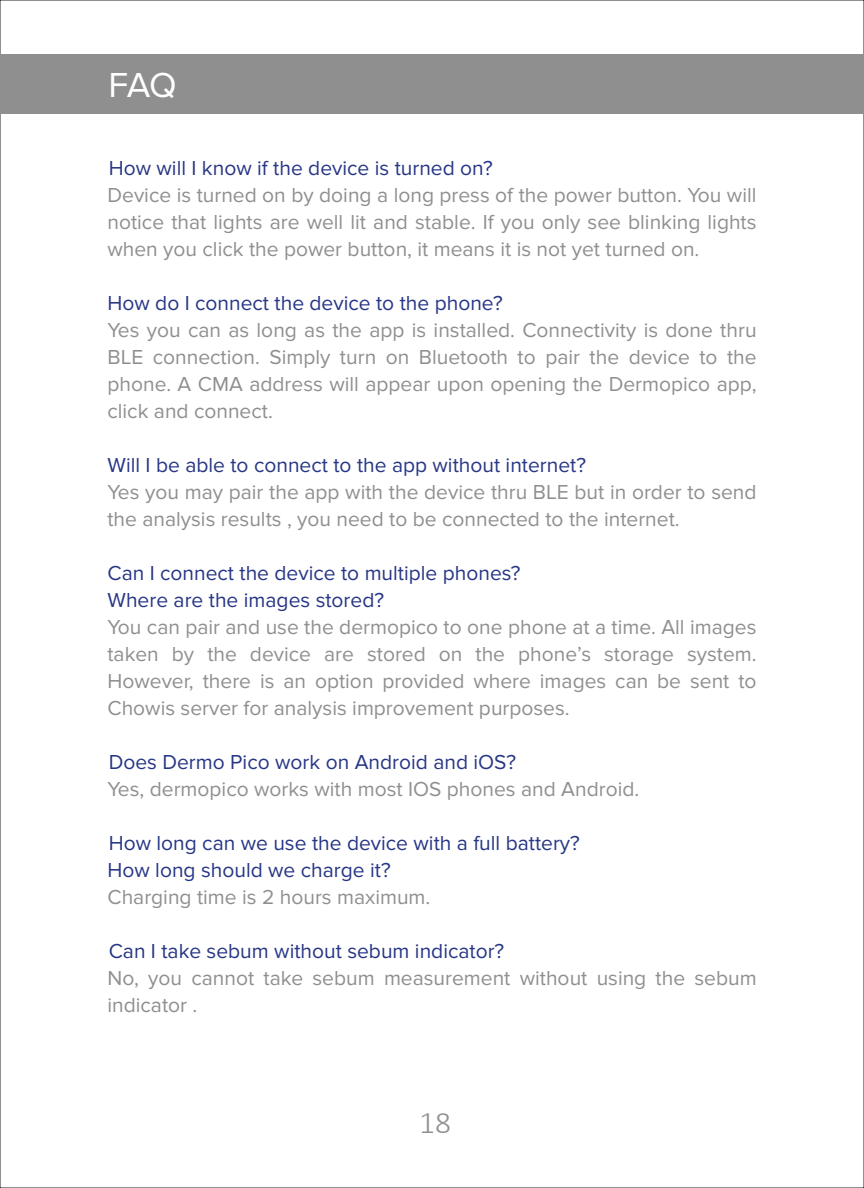
<style>
.page{position:relative;width:864px;height:1188px;background:#fff}
.page>*{position:absolute;margin:0;border:0;box-sizing:border-box;transform-origin:0 0}
.t1{font:36px "Proxima Nova";color:#fff}
.t2{font:300 31.5px "Calibri";color:#8f8f8f}
.t3{font:21px/27px "Proxima Nova";color:#8f8f8f}
.t4{font:21px/27px "Proxima Nova";color:#273685}
.s1{color:#273685}
.s2{color:#8f8f8f}
</style>
<div class="page">
<div style="left:0;top:54px;width:864px;height:60px;background:#8f8f8f"></div>
<p class="t1" style="left:108px;top:65px;width:70px">FAQ</p>
<p class="t3" style="left:107px;top:155px;width:651px"><span class="s1">How will I know if the device is turned on?<br></span>Device is turned on by doing a long press of the power button. You will notice that lights are well lit and stable. If you only see blinking lights when you click the power button, it means it is not yet turned on.</p>
<p class="t3" style="left:107px;top:290px;width:651px"><span class="s1">How do I connect the device to the phone?<br></span>Yes you can as long as the app is installed. Connectivity is done thru BLE connection. Simply turn on Bluetooth to pair the device to the phone. A CMA address will appear upon opening the Dermopico app, click and connect.</p>
<p class="t3" style="left:107px;top:452px;width:651px"><span class="s1">Will I be able to connect to the app without internet?<br></span>Yes you may pair the app with the device thru BLE but in order to send the analysis results , you need to be connected to the internet.</p>
<p class="t3" style="left:107px;top:560px;width:651px"><span class="s1">Can I connect the device to multiple phones?<br>Where are the images stored?<br></span>You can pair and use the dermopico to one phone at a time. All images taken by the device are stored on the phone’s storage system.<br>However, there is an option provided where images can be sent to Chowis server for analysis improvement purposes.</p>
<p class="t3" style="left:107px;top:749px;width:533px"><span class="s1">Does Dermo Pico work on Android and iOS?<br></span>Yes, dermopico works with most IOS phones and Android.</p>
<p class="t4" style="left:107px;top:830px;width:474px">How long can we use the device with a full battery?<br>How long should we charge it?<br><span class="s2">Charging time is 2 hours maximum.</span></p>
<p class="t3" style="left:107px;top:938px;width:651px"><span class="s1">Can I take sebum without sebum indicator?<br></span>No, you cannot take sebum measurement without using the sebum indicator .</p>
<p class="t2" style="left:419px;top:1103px;width:33px">18</p>
</div>
